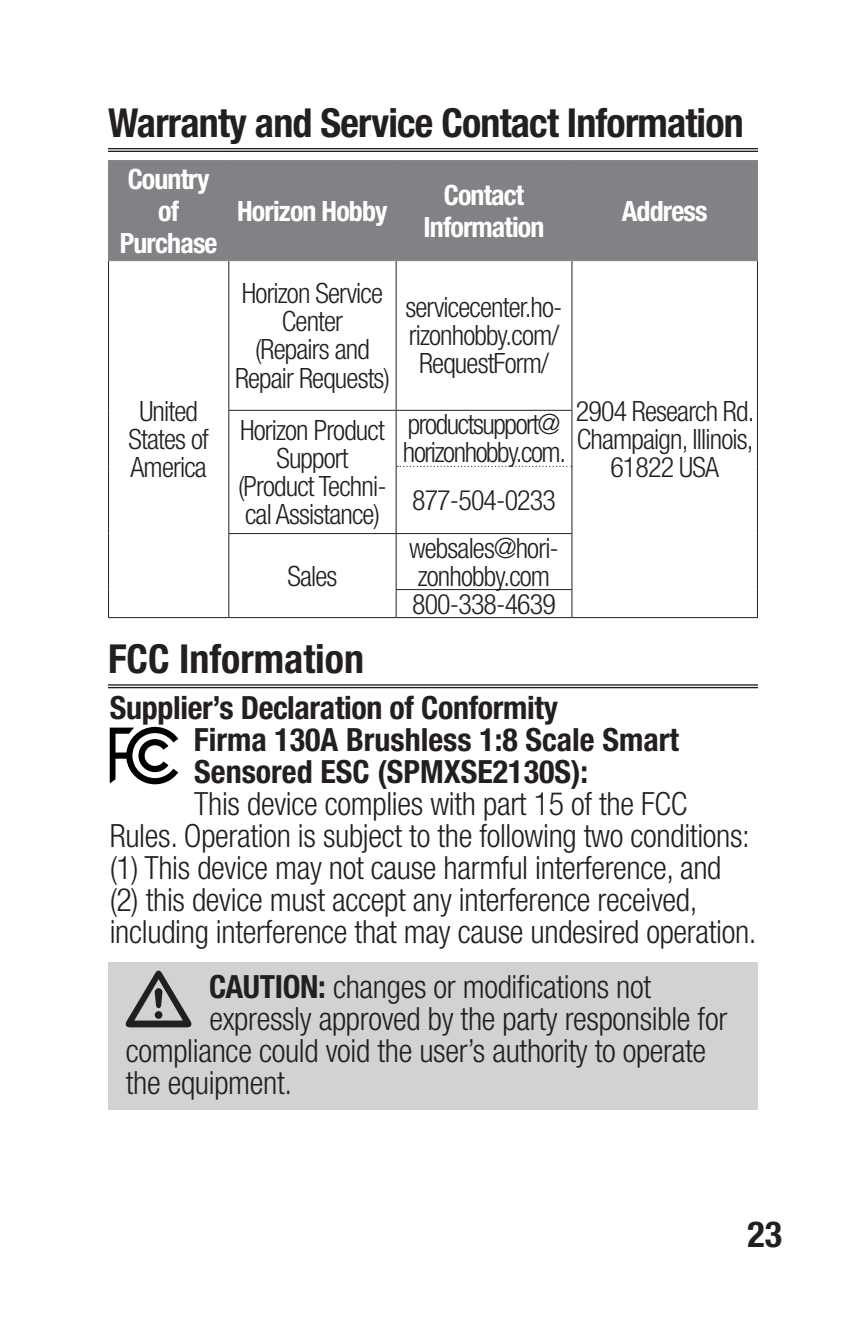
<style>
.page{position:relative;width:866px;height:1320px;background:#fff}
.page>*{position:absolute;margin:0;border:0;box-sizing:border-box;transform-origin:0 0}
.Section_Header{font:700 condensed 40px "Helvetica Neue LT Std";letter-spacing:-.02em;color:#231f20}
.Section_Header-2{font:700 condensed 40px "Helvetica Neue LT Std";color:#231f20}
.t1{font:700 condensed 36px "Helvetica Neue LT Std";color:#231f20}
._46369_Callout_Copy{font:300 condensed 32px/32px "Helvetica Neue LT Std";letter-spacing:-.01em;color:#231f20}
._46369_Callout_Copy-2{font:700 condensed 32px/32px "Helvetica Neue LT Std";color:#231f20}
.MAIN_-_BODY{font:300 condensed 28px/28px "Helvetica Neue LT Std";letter-spacing:-.03em;color:#231f20;text-align:center}
.t2{font:700 condensed 28px/32px "Helvetica Neue LT Std";letter-spacing:-.03em;color:#fff;text-align:center}
.MAIN_-_BODY-2{font:300 condensed 28px/28px "Helvetica Neue LT Std";letter-spacing:-.05em;color:#231f20}
.s1{font-weight:700}
</style>
<div class="page">
<div style="left:108px;top:962px;width:650px;height:148px;background:#d1d2d4"></div>
<hr style="left:108px;top:684px;width:650px;height:1px;background:#231f20">
<hr style="left:108px;top:687px;width:650px;height:1px;background:#231f20">
<div style="left:109px;top:161px;width:648px;height:99px;background:#808285"></div>
<hr style="left:108px;top:160px;width:121px;height:1px;background:#808285">
<hr style="left:108px;top:161px;width:1px;height:99px;background:#808285">
<hr style="left:229px;top:160px;width:167px;height:1px;background:#808285">
<hr style="left:228px;top:161px;width:1px;height:99px;background:#808285">
<hr style="left:396px;top:160px;width:176px;height:1px;background:#808285">
<hr style="left:395px;top:161px;width:2px;height:99px;background:#808285">
<hr style="left:572px;top:160px;width:186px;height:1px;background:#808285">
<hr style="left:571px;top:161px;width:1px;height:99px;background:#808285">
<hr style="left:757px;top:161px;width:1px;height:99px;background:#808285">
<hr style="left:108px;top:260px;width:121px;height:1px;background:#808285">
<hr style="left:229px;top:260px;width:167px;height:1px;background:#808285">
<hr style="left:396px;top:260px;width:176px;height:1px;background:#808285">
<hr style="left:572px;top:260px;width:186px;height:1px;background:#808285">
<hr style="left:108px;top:261px;width:1px;height:149px;background:#231f20">
<hr style="left:108px;top:410px;width:1px;height:56px;background:#231f20">
<hr style="left:108px;top:466px;width:1px;height:67px;background:#231f20">
<hr style="left:108px;top:533px;width:1px;height:56px;background:#231f20">
<svg style="left:108px;top:589px;width:1px;height:28px"></svg>
<hr style="left:228px;top:261px;width:1px;height:149px;background:#231f20">
<hr style="left:395px;top:261px;width:2px;height:149px;background:#231f20">
<hr style="left:571px;top:261px;width:1px;height:149px;background:#231f20">
<hr style="left:757px;top:261px;width:1px;height:149px;background:#231f20">
<hr style="left:757px;top:410px;width:1px;height:56px;background:#231f20">
<hr style="left:757px;top:466px;width:1px;height:67px;background:#231f20">
<hr style="left:757px;top:533px;width:1px;height:56px;background:#231f20">
<svg style="left:757px;top:589px;width:1px;height:28px"></svg>
<hr style="left:228px;top:409px;width:168px;height:2px;background:#231f20">
<hr style="left:228px;top:411px;width:1px;height:55px;background:#231f20">
<hr style="left:228px;top:466px;width:1px;height:67px;background:#231f20">
<hr style="left:396px;top:409px;width:176px;height:2px;background:#231f20">
<hr style="left:395px;top:411px;width:2px;height:55px;background:#231f20">
<hr style="left:571px;top:411px;width:1px;height:55px;background:#231f20">
<svg style="left:397px;top:465px;width:175px;height:2px"></svg>
<hr style="left:395px;top:466px;width:2px;height:67px;background:#231f20">
<hr style="left:571px;top:466px;width:1px;height:67px;background:#231f20">
<hr style="left:228px;top:533px;width:168px;height:1px;background:#231f20">
<hr style="left:228px;top:534px;width:1px;height:55px;background:#231f20">
<svg style="left:228px;top:589px;width:1px;height:28px"></svg>
<hr style="left:396px;top:533px;width:176px;height:1px;background:#231f20">
<hr style="left:395px;top:534px;width:2px;height:55px;background:#231f20">
<hr style="left:571px;top:534px;width:1px;height:55px;background:#231f20">
<hr style="left:396px;top:589px;width:176px;height:1px;background:#231f20">
<hr style="left:395px;top:590px;width:2px;height:27px;background:#231f20">
<svg style="left:571px;top:590px;width:1px;height:27px"></svg>
<hr style="left:108px;top:617px;width:121px;height:1px;background:#231f20">
<hr style="left:229px;top:617px;width:167px;height:1px;background:#231f20">
<hr style="left:396px;top:617px;width:176px;height:1px;background:#231f20">
<hr style="left:572px;top:617px;width:186px;height:1px;background:#231f20">
<svg style="left:110px;top:726px;width:68px;height:58px"></svg>
<svg style="left:126px;top:970px;width:65px;height:57px"></svg>
<hr style="left:108px;top:148px;width:650px;height:1px;background:#231f20">
<hr style="left:108px;top:151px;width:650px;height:1px;background:#231f20">
<p class="Section_Header" style="left:108px;top:98px;width:637px">Warranty and Service Contact Information</p>
<p class="t2" style="left:120px;top:162px;width:99px">Country of<br>Purchase</p>
<p class="MAIN_-_BODY" style="left:128px;top:397px;width:82px">United<br>States of<br>America</p>
<p class="t2" style="left:237px;top:194px;width:152px">Horizon Hobby</p>
<p class="MAIN_-_BODY" style="left:242px;top:279px;width:143px">Horizon Service<br>Center</p>
<p class="MAIN_-_BODY" style="left:235px;top:335px;width:156px">(Repairs and<br>Repair Requests)</p>
<p class="MAIN_-_BODY" style="left:240px;top:416px;width:146px">Horizon Product<br>Support</p>
<p class="MAIN_-_BODY" style="left:238px;top:472px;width:150px;text-align:left">(Product Techni&shy;cal Assistance)</p>
<p class="MAIN_-_BODY" style="left:287px;top:561px;width:51px">Sales</p>
<p class="Section_Header-2" style="left:108px;top:634px;width:257px">FCC Information</p>
<p class="t2" style="left:423px;top:178px;width:123px">Contact<br>Information</p>
<p class="t2" style="left:622px;top:194px;width:87px">Address</p>
<p class="MAIN_-_BODY" style="left:405px;top:293px;width:159px">servicecenter.ho&shy;rizonhobby.com/<br>RequestForm/</p>
<p class="MAIN_-_BODY-2" style="left:403px;top:410px;width:165px">productsupport@ horizonhobby.com.</p>
<p class="MAIN_-_BODY" style="left:412px;top:486px;width:145px">877-504-0233</p>
<p class="MAIN_-_BODY" style="left:409px;top:533px;width:151px">websales@hori&shy;zonhobby.com</p>
<p class="MAIN_-_BODY" style="left:412px;top:589px;width:145px">800-338-4639</p>
<p class="MAIN_-_BODY" style="left:576px;top:397px;width:180px">2904 Research Rd.<br>Champaign, Illinois,<br>61822 USA</p>
<p class="_46369_Callout_Copy-2" style="left:110px;top:691px;width:450px">Supplier’s Declaration of Conformity</p>
<p class="_46369_Callout_Copy-2" style="left:194px;top:723px;width:486px">Firma 130A Brushless 1:8 Scale Smart<br>Sensored ESC (SPMXSE2130S):</p>
<p class="_46369_Callout_Copy" style="left:110px;top:787px;width:648px;text-indent:85px">This device complies with part 15 of the FCC Rules. Operation is subject to the following two conditions: (1) This device may not cause harmful interference, and (2) this device must accept any interference received, including interference that may cause undesired operation.</p>
<p class="_46369_Callout_Copy" style="left:209px;top:970px;width:443px"><span class="s1">CAUTION:</span> changes or modifications not</p>
<p class="_46369_Callout_Copy" style="left:209px;top:1002px;width:519px">expressly approved by the party responsible for</p>
<p class="_46369_Callout_Copy" style="left:126px;top:1034px;width:582px">compliance could void the user’s authority to operate</p>
<p class="_46369_Callout_Copy" style="left:126px;top:1066px;width:168px">the equipment.</p>
<p class="t1" style="left:747px;top:1212px;width:36px">23</p>
</div>
